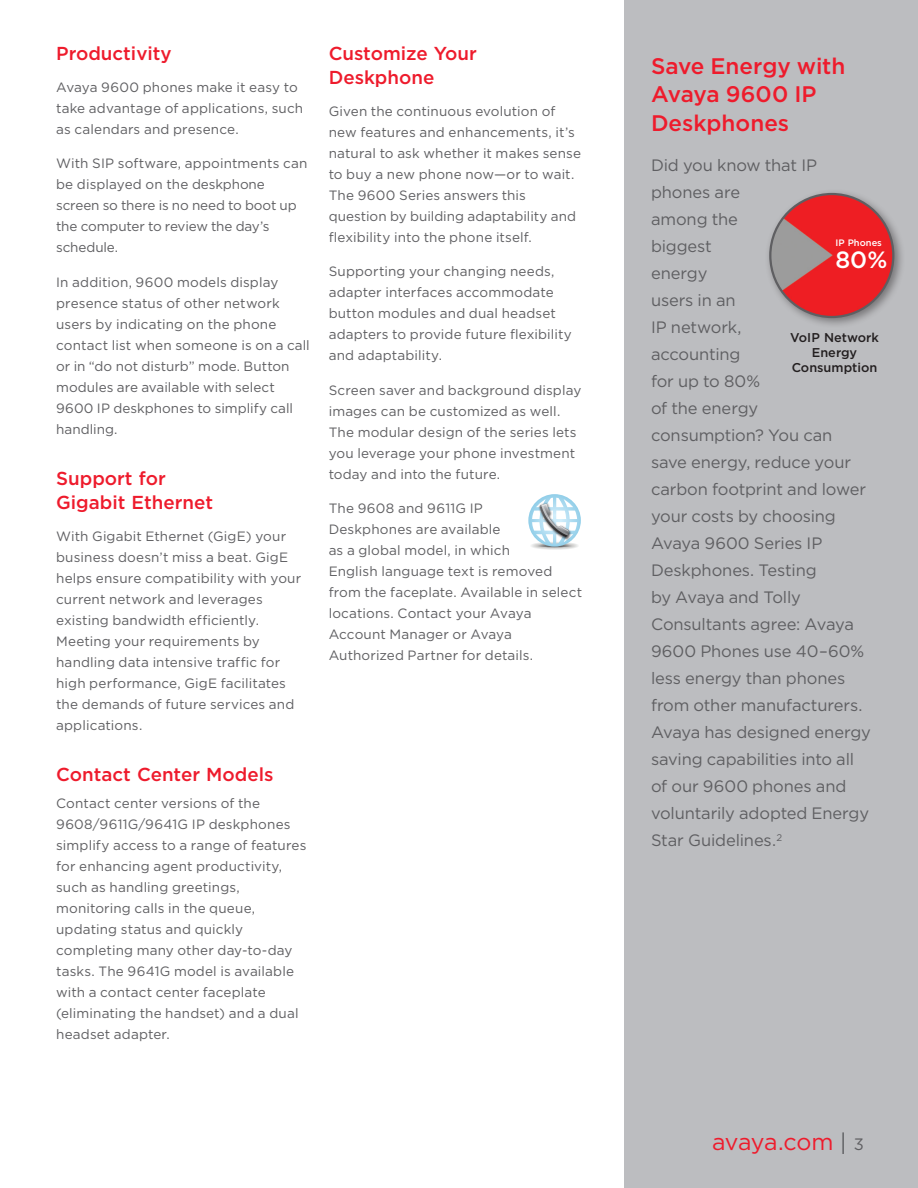
<style>
.page{position:relative;width:918px;height:1188px;background:#fff}
.page>*{position:absolute;margin:0;border:0;box-sizing:border-box;transform-origin:0 0}
.sub_head_PMS_485_cmy{font:500 23.55px "Gotham";color:#fff}
.t1{font:23.25px "Gotham";letter-spacing:-.015em;color:#ee1b2c}
.callout_head{font:500 22.5px/28.5px "Gotham";color:#ee1b2c}
.sub_head_PMS_485_cmy-2{font:500 18.75px/24px "Gotham";color:#ee1b2c}
.body_copy{font:500 18.75px/24px "Gotham";color:#ee1b2c}
.Body_copy{font:16.5px/27px "Gotham";letter-spacing:-.01em;color:#5f5f62}
.Body_copy-2{font:13.5px/21px "Gotham";letter-spacing:.01em;color:#5f5f62}
.sub_head_PMS_485_cmy-3{font:500 12.75px/15px "Gotham";color:#231f20;text-align:center}
.sub_head_PMS_485_cmy-4{font:500 9.3px "Gotham";color:#fff}
.s1{color:#5f5f62}
.s2{font-size:16.5px;color:#5f5f62}
</style>
<div class="page">
<div style="left:624px;top:0;width:294px;height:1188px;background:#bcbdc0"></div>
<div style="left:764px;top:188px;width:141px;height:141px;background:#231f20;opacity:.45"></div>
<img style="left:770px;top:194px;width:123px;height:123px;border-radius:61px">
<div style="left:531px;top:542px;width:48px;height:8px;background:#fbfbfc;border-radius:50%"></div>
<div style="left:531px;top:542px;width:47px;height:8px;background:#eceded;border-radius:50%"></div>
<div style="left:531px;top:542px;width:47px;height:7px;background:#e3e4e3;border-radius:50%"></div>
<div style="left:534px;top:543px;width:41px;height:6px;background:#d6d6d5;border-radius:50%"></div>
<svg style="left:537px;top:544px;width:35px;height:4px"></svg>
<svg style="left:528px;top:494px;width:53px;height:53px"></svg>
<p class="sub_head_PMS_485_cmy-2" style="left:56px;top:41px;width:117px">Productivity</p>
<p class="Body_copy-2" style="left:56px;top:76px;width:249px">Avaya 9600 phones make it easy to take advantage of applications, such as calendars and presence.</p>
<p class="Body_copy-2" style="left:56px;top:153px;width:253px">With SIP software, appointments can be displayed on the deskphone screen so there is no need to boot up the computer to review the day’s schedule.</p>
<p class="Body_copy-2" style="left:56px;top:271px;width:255px">In addition, 9600 models display presence status of other network users by indicating on the phone contact list when someone is on a call or in “do not disturb” mode. Button modules are available with select<br>9600 IP deskphones to simplify call handling.</p>
<p class="sub_head_PMS_485_cmy-2" style="left:56px;top:466px;width:159px">Support for<br>Gigabit Ethernet</p>
<p class="Body_copy-2" style="left:56px;top:525px;width:247px">With Gigabit Ethernet (GigE) your business doesn’t miss a beat. GigE helps ensure compatibility with your current network and leverages existing bandwidth efficiently.<br>Meeting your requirements by handling data intensive traffic for high performance, GigE facilitates the demands of future services and applications.</p>
<p class="sub_head_PMS_485_cmy-2" style="left:56px;top:761px;width:219px">Contact Center Models</p>
<p class="Body_copy-2" style="left:56px;top:793px;width:252px">Contact center versions of the<br>9608/9611G/9641G IP deskphones simplify access to a range of features for enhancing agent productivity, such as handling greetings, monitoring calls in the queue, updating status and quickly completing many other day-to-day tasks. The 9641G model is available with a contact center faceplate (eliminating the handset) and a dual headset adapter.</p>
<p class="body_copy" style="left:329px;top:41px;width:150px">Customize Your<br>Deskphone</p>
<p class="Body_copy-2" style="left:329px;top:100px;width:254px">Given the continuous evolution of new features and enhancements, it’s natural to ask whether it makes sense to buy a new phone now—or to wait.<br>The 9600 Series answers this question by building adaptability and flexibility into the phone itself.</p>
<p class="Body_copy-2" style="left:329px;top:261px;width:245px">Supporting your changing needs, adapter interfaces accommodate button modules and dual headset adapters to provide future flexibility and adaptability.</p>
<p class="Body_copy-2" style="left:329px;top:379px;width:254px">Screen saver and background display images can be customized as well.<br>The modular design of the series lets you leverage your phone investment today and into the future.</p>
<p class="Body_copy-2" style="left:329px;top:498px;width:255px">The 9608 and 9611G IP<br>Deskphones are available<br>as a global model, in which<br>English language text is removed from the faceplate. Available in select locations. Contact your Avaya<br>Account Manager or Avaya<br>Authorized Partner for details.</p>
<p class="callout_head" style="left:651px;top:51px;width:196px">Save Energy with<br>Avaya 9600 IP<br>Deskphones</p>
<p class="Body_copy" style="left:651px;top:152px;width:222px">Did you know that IP phones are<br>among the<br>biggest<br>energy<br>users in an<br>IP network,<br>accounting<br>for up to 80%<br>of the energy consumption? You can save energy, reduce your carbon footprint and lower your costs by choosing<br>Avaya 9600 Series IP<br>Deskphones. Testing<br>by Avaya and Tolly<br>Consultants agree: Avaya<br>9600 Phones use 40–60% less energy than phones from other manufacturers.<br>Avaya has designed energy saving capabilities into all of our 9600 phones and voluntarily adopted Energy<br>Star Guidelines.<sup>2</sup></p>
<p class="sub_head_PMS_485_cmy-4" style="left:835px;top:237px;width:48px">IP Phones</p>
<p class="sub_head_PMS_485_cmy" style="left:835px;top:247px;width:53px">80%</p>
<p class="sub_head_PMS_485_cmy-3" style="left:790px;top:329px;width:90px">VoIP Network<br>Energy<br>Consumption</p>
<h2 class="t1" style="left:712px;top:1129px;width:153px">avaya.com <span class="s1">|</span> <span class="s2">3</span></h2>
</div>
